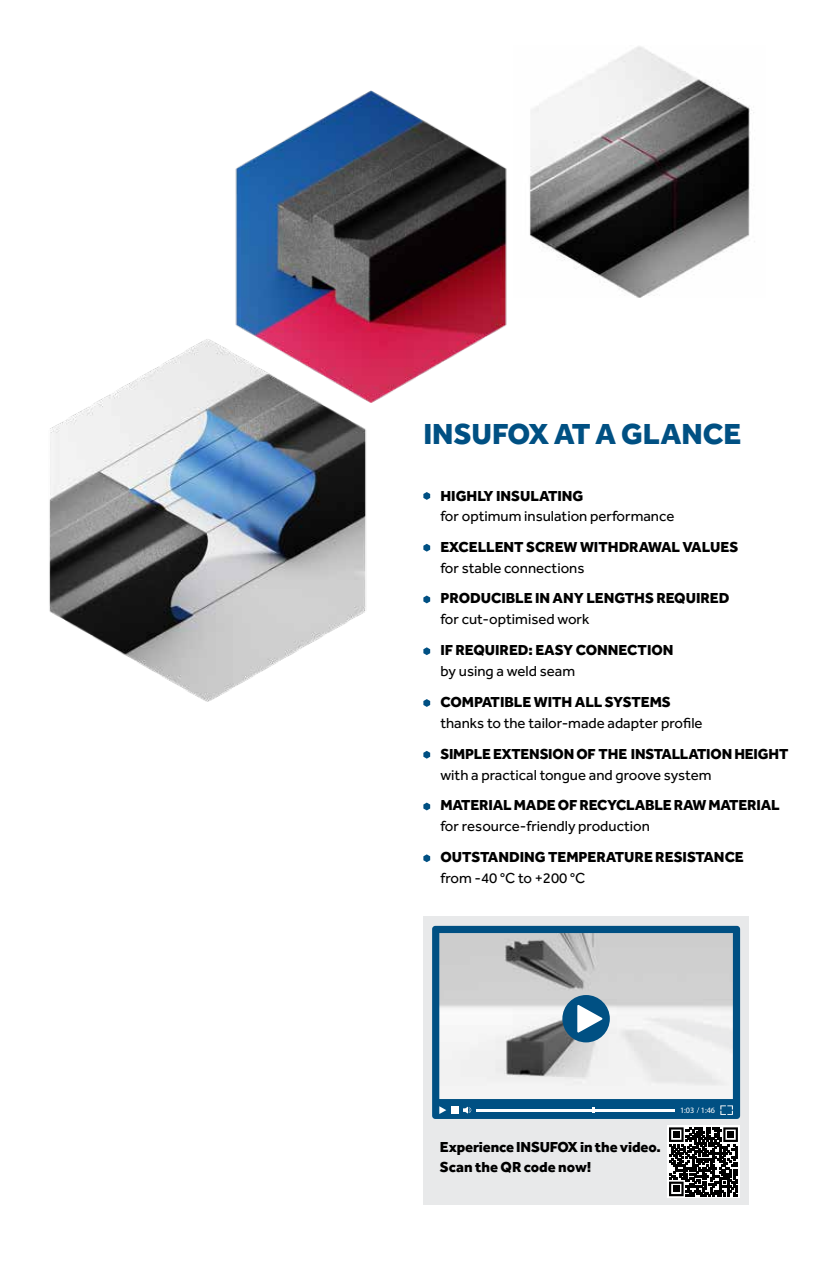
<style>
.page{position:relative;width:817px;height:1263px;background:#fff}
.page>*{position:absolute;margin:0;border:0;box-sizing:border-box;transform-origin:0 0}
.t1{font:800 30px "Effra";color:#005083}
.t2{font:800 15px/19.5px "Effra";color:#000}
.t3{font:15px "Effra";color:#000}
.t4{font:8.25px "Myriad Pro";color:#fff}
</style>
<div class="page">
<div style="left:423px;top:916px;width:325px;height:289px;background:#e8e9ea"></div>
<svg style="left:423px;top:492px;width:7px;height:8px"></svg>
<svg style="left:423px;top:544px;width:7px;height:8px"></svg>
<svg style="left:423px;top:595px;width:7px;height:8px"></svg>
<svg style="left:423px;top:647px;width:7px;height:8px"></svg>
<svg style="left:423px;top:699px;width:7px;height:8px"></svg>
<svg style="left:423px;top:751px;width:7px;height:8px"></svg>
<svg style="left:423px;top:802px;width:7px;height:8px"></svg>
<svg style="left:423px;top:854px;width:7px;height:8px"></svg>
<svg style="left:432px;top:926px;width:308px;height:193px"></svg>
<svg style="left:439px;top:1106px;width:32px;height:8px"></svg>
<svg style="left:720px;top:1105px;width:12px;height:10px"></svg>
<hr style="left:476px;top:1109px;width:199px;height:2px;background:#fff">
<svg style="left:696px;top:1107px;width:3px;height:6px"></svg>
<svg style="left:562px;top:995px;width:47px;height:47px;background:#5384a4"></svg>
<img style="left:235px;top:91px;width:272px;height:303px">
<img style="left:49px;top:338px;width:340px;height:363px">
<svg style="left:667px;top:1125px;width:72px;height:73px"></svg>
<svg style="left:668px;top:1127px;width:69px;height:69px;background:#4f4f4f"></svg>
<img style="left:529px;top:46px;width:226px;height:252px">
<h1 class="t1" style="left:423px;top:415px;width:319px">INSUFOX AT A GLANCE</h1>
<p class="t2" style="left:440px;top:486px;width:144px">HIGHLY INSULATING</p>
<p class="t3" style="left:440px;top:507px;width:235px">for optimum insulation performance</p>
<p class="t2" style="left:440px;top:536px;width:299px">EXCELLENT SCREW WITHDRAWAL VALUES</p>
<p class="t3" style="left:440px;top:559px;width:146px">for stable connections</p>
<p class="t2" style="left:440px;top:588px;width:290px">PRODUCIBLE IN ANY LENGTHS REQUIRED</p>
<p class="t3" style="left:440px;top:611px;width:150px">for cut-optimised work</p>
<p class="t2" style="left:440px;top:640px;width:235px">IF REQUIRED: EASY CONNECTION</p>
<p class="t3" style="left:440px;top:662px;width:136px">by using a weld seam</p>
<p class="t2" style="left:440px;top:692px;width:232px">COMPATIBLE WITH ALL SYSTEMS</p>
<p class="t3" style="left:440px;top:714px;width:264px">thanks to the tailor-made adapter profile</p>
<p class="t2" style="left:440px;top:743px;width:349px">SIMPLE EXTENSION OF THE INSTALLATION HEIGHT</p>
<p class="t3" style="left:440px;top:766px;width:273px">with a practical tongue and groove system</p>
<p class="t2" style="left:440px;top:795px;width:341px">MATERIAL MADE OF RECYCLABLE RAW MATERIAL</p>
<p class="t3" style="left:440px;top:818px;width:211px">for resource-friendly production</p>
<p class="t2" style="left:440px;top:847px;width:305px">OUTSTANDING TEMPERATURE RESISTANCE</p>
<p class="t3" style="left:440px;top:869px;width:146px">from -40 °C to +200 °C</p>
<p class="t2" style="left:440px;top:1137px;width:222px">Experience INSUFOX in the video.<br>Scan the QR code now!</p>
<p class="t4" style="left:680px;top:1105px;width:37px">1:03 1:46</p>
</div>
